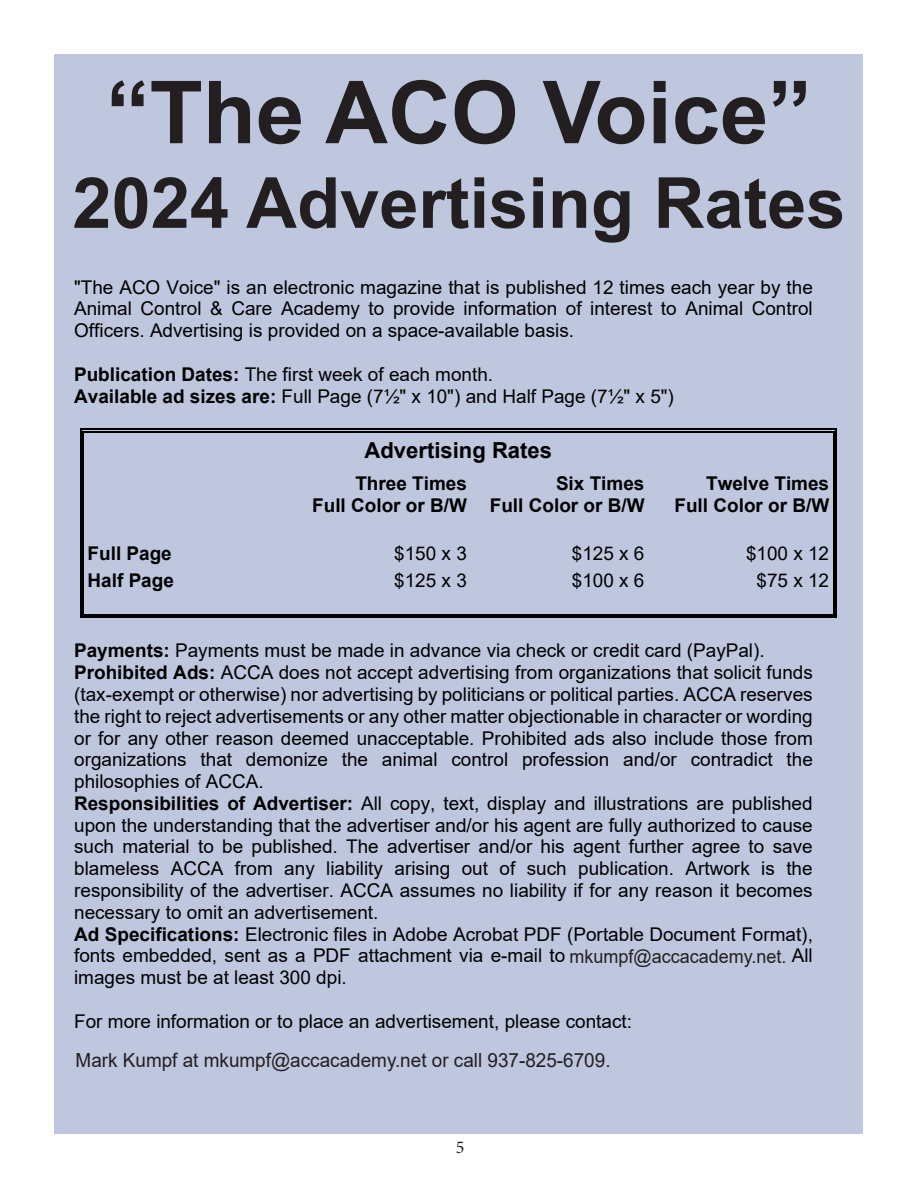
<style>
.page{position:relative;width:918px;height:1188px;background:#fff}
.page>*{position:absolute;margin:0;border:0;box-sizing:border-box;transform-origin:0 0}
.t1{font:700 87px "Arial";color:#231f20}
.t2{font:700 70.5px "Arial";color:#231f20}
.t3{font:700 28.35px "Arial";color:#000}
.t4{font:700 22.05px "Arial";color:#000}
.t5{font:19.5px "Arial";color:#231f20}
.t6{font:18.9px/21.8px "Arial";color:#000}
.t7{font:700 18.9px/21.8px "Arial";color:#000;text-align:right}
.t8{font:18.75px "Arial";color:#231f20;scale:.96 1}
.t9{font:18px "Minion Pro";color:#231f20}
.s1{font-weight:700}
.s2{color:#00f}
</style>
<div class="page">
<div style="left:55px;top:54px;width:808px;height:1080px;background:#bfc7df"></div>
<svg style="left:80px;top:428px;width:4px;height:4px"></svg>
<hr style="left:84px;top:428px;width:749px;height:2px;background:#000">
<hr style="left:84px;top:431px;width:749px;height:1px;background:#000">
<svg style="left:833px;top:428px;width:4px;height:4px"></svg>
<hr style="left:83px;top:432px;width:1px;height:36px;background:#000">
<hr style="left:80px;top:432px;width:1px;height:36px;background:#000">
<hr style="left:836px;top:432px;width:1px;height:36px;background:#000">
<hr style="left:833px;top:432px;width:1px;height:36px;background:#000">
<hr style="left:83px;top:468px;width:1px;height:70px;background:#000">
<hr style="left:80px;top:468px;width:1px;height:70px;background:#000">
<hr style="left:836px;top:468px;width:1px;height:70px;background:#000">
<hr style="left:833px;top:468px;width:1px;height:70px;background:#000">
<svg style="left:80px;top:538px;width:4px;height:80px"></svg>
<hr style="left:84px;top:617px;width:749px;height:1px;background:#000">
<hr style="left:84px;top:614px;width:749px;height:1px;background:#000">
<svg style="left:833px;top:538px;width:4px;height:80px"></svg>
<p class="t1" style="left:106px;top:51px;width:707px">“The ACO Voice”</p>
<p class="t2" style="left:72px;top:153px;width:775px">2024 Advertising Rates</p>
<p class="t3" style="left:327px;top:185px;width:234px">"The ACO Voice"</p>
<p class="t6" style="left:74px;top:276px;width:740px;text-align:justify">"The ACO Voice" is an electronic magazine that is published 12 times each year by the Animal Control &amp; Care Academy to provide information of interest to Animal Control Officers. Advertising is provided on a space-available basis.</p>
<p class="t6" style="left:74px;top:363px;width:601px"><span class="s1">Publication Dates:</span> The first week of each month.<br><span class="s1">Available ad sizes are:</span> Full Page (7½" x 10") and Half Page (7½" x 5")</p>
<p class="t4" style="left:364px;top:434px;width:189px">Advertising Rates</p>
<p class="t7" style="left:312px;top:473px;width:156px">Three Times<br>Full Color or B/W</p>
<p class="t7" style="left:490px;top:473px;width:156px">Six Times<br>Full Color or B/W</p>
<p class="t7" style="left:675px;top:473px;width:156px">Twelve Times<br>Full Color or B/W</p>
<p class="t7" style="left:88px;top:543px;width:86px">Full Page</p>
<p class="t6" style="left:394px;top:543px;width:74px">$150 x 3</p>
<p class="t6" style="left:572px;top:543px;width:74px">$125 x 6</p>
<p class="t6" style="left:746px;top:543px;width:85px">$100 x 12</p>
<p class="t7" style="left:88px;top:570px;width:88px">Half Page</p>
<p class="t6" style="left:394px;top:569px;width:74px">$125 x 3</p>
<p class="t6" style="left:572px;top:569px;width:74px">$100 x 6</p>
<p class="t6" style="left:757px;top:569px;width:74px">$75 x 12</p>
<p class="t6" style="left:74px;top:640px;width:740px"><span class="s1">Payments:</span> Payments must be made in advance via check or credit card (PayPal).<br><span class="s1">Prohibited Ads:</span> ACCA does not accept advertising from organizations that solicit funds (tax-exempt or otherwise) nor advertising by politicians or political parties. ACCA reserves the right to reject advertisements or any other matter objectionable in character or wording or for any other reason deemed unacceptable. Prohibited ads also include those from organizations that demonize the animal control profession and/or contradict the philosophies of ACCA.<br><span class="s1">Responsibilities of Advertiser:</span> All copy, text, display and illustrations are published upon the understanding that the advertiser and/or his agent are fully authorized to cause such material to be published. The advertiser and/or his agent further agree to save blameless ACCA from any liability arising out of such publication. Artwork is the responsibility of the advertiser. ACCA assumes no liability if for any reason it becomes necessary to omit an advertisement.<br><span class="s1">Ad Specifications:</span> Electronic files in Adobe Acrobat PDF (Portable Document Format), fonts embedded, sent as a PDF attachment via e-mail to <span class="s2">jmays@ac academy.net</span>. All images must be at least 300 dpi.</p>
<p class="t6" style="left:74px;top:1010px;width:559px">For more information or to place an advertisement, please contact:</p>
<p class="t6" style="left:74px;top:1054px;width:495px">John Mays, <span class="s2">jmays@accacademy.net</span> or call 913-515-0080.</p>
<p class="t8" style="left:570px;top:943px;width:228px">mkumpf@accacademy.net.</p>
<p class="t5" style="left:76px;top:1047px;width:537px">Mark Kumpf at mkumpf@accacademy.net or call 937-825-6709.</p>
<p class="t9" style="left:456px;top:1135px;width:10px">5</p>
</div>
